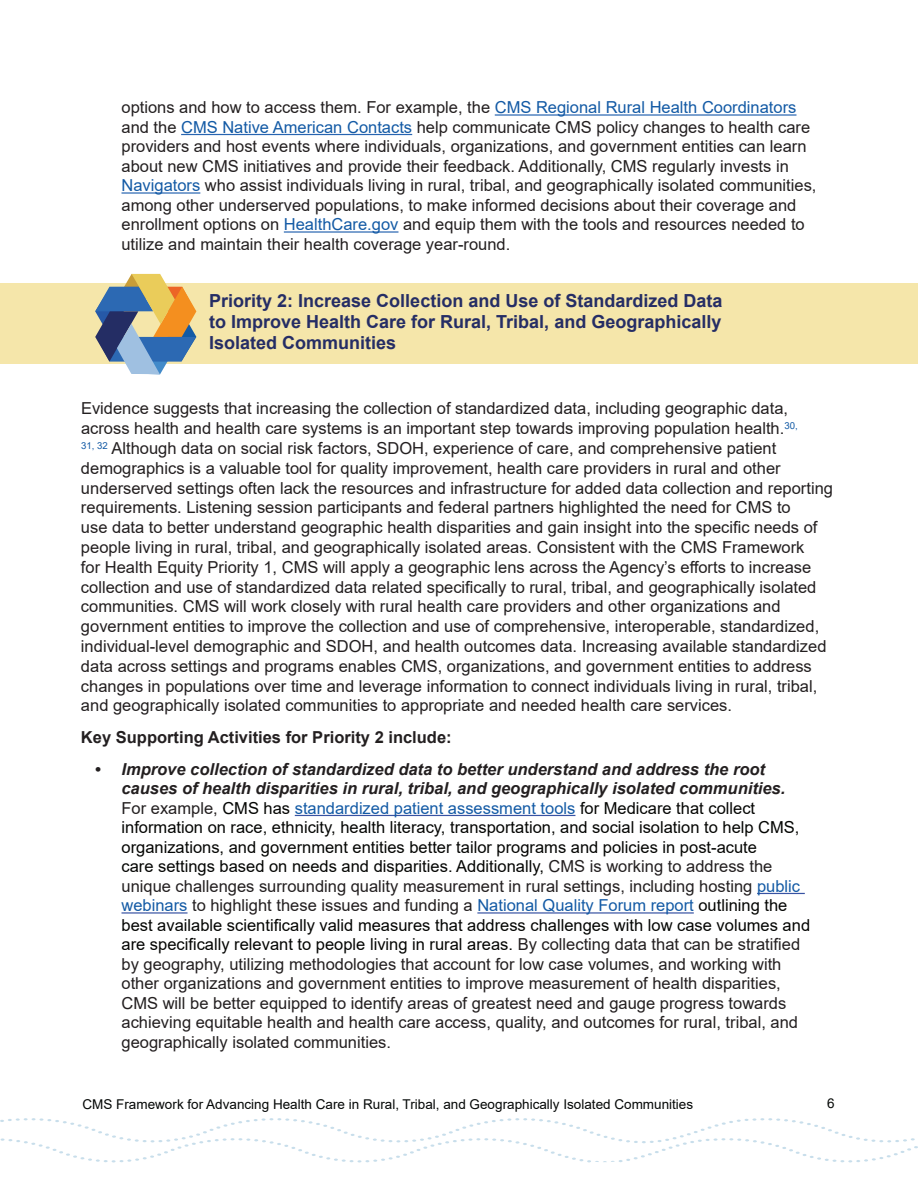
<style>
.page{position:relative;width:918px;height:1188px;background:#fff}
.page>*{position:absolute;margin:0;border:0;box-sizing:border-box;transform-origin:0 0}
.H2_-PRIORITY{font:700 18px/21px "Arial";color:#252d65;text-align:justify}
.Body_Text{font:16.5px/19.5px "Arial";color:#231f20}
.Body_Text-2{font:700 16.5px "Arial";color:#231f20}
.t1{font:13.5px "Arial";color:#040706}
.t2{font:13.5px "Arial";color:#050806}
.s1{color:#135aa5}
.s2{font-weight:700;font-style:italic}
.s3{color:#040503}
</style>
<div class="page">
<svg style="left:0;top:1118px;width:918px;height:45px"></svg>
<div style="left:1px;top:283px;width:917px;height:81px;background:#f5e6aa"></div>
<hr style="left:495px;top:114px;width:302px;height:2px;background:#2865b1">
<hr style="left:181px;top:134px;width:231px;height:1px;background:#2865b1">
<hr style="left:122px;top:192px;width:78px;height:2px;background:#2865b1">
<hr style="left:284px;top:231px;width:114px;height:2px;background:#2865b1">
<hr style="left:295px;top:815px;width:280px;height:1px;background:#3853a3">
<hr style="left:757px;top:893px;width:48px;height:1px;background:#3853a3">
<hr style="left:122px;top:912px;width:66px;height:2px;background:#3853a3">
<hr style="left:477px;top:912px;width:217px;height:2px;background:#3853a3">
<svg style="left:95px;top:274px;width:101px;height:100px"></svg>
<p class="Body_Text" style="left:121px;top:98px;width:697px">options and how to access them. For example, the <span class="s1">CMS Regional Rural Health Coordinators </span>and the <span class="s1">CMS Native American Contacts</span> help communicate CMS policy changes to health care providers and host events where individuals, organizations, and government entities can learn about new CMS initiatives and provide their feedback. Additionally, CMS regularly invests in <span class="s1">Navigators</span> who assist individuals living in rural, tribal, and geographically isolated communities, among other underserved populations, to make informed decisions about their coverage and enrollment options on <span class="s1">HealthCare.gov</span> and equip them with the tools and resources needed to utilize and maintain their health coverage year-round.</p>
<h2 class="H2_-PRIORITY" style="left:209px;top:291px;width:515px">Priority 2: Increase Collection and Use of Standardized Data to Improve Health Care for Rural, Tribal, and Geographically Isolated Communities</h2>
<p class="Body_Text" style="left:81px;top:399px;width:754px">Evidence suggests that increasing the collection of standardized data, including geographic data, across health and health care systems is an important step towards improving population health.<sup>30,<br>31,</sup> <sup>32</sup> Although data on social risk factors, SDOH, experience of care, and comprehensive patient demographics is a valuable tool for quality improvement, health care providers in rural and other underserved settings often lack the resources and infrastructure for added data collection and reporting requirements. Listening session participants and federal partners highlighted the need for CMS to<br>use data to better understand geographic health disparities and gain insight into the specific needs of people living in rural, tribal, and geographically isolated areas. Consistent with the CMS Framework<br>for Health Equity Priority 1, CMS will apply a geographic lens across the Agency’s efforts to increase collection and use of standardized data related specifically to rural, tribal, and geographically isolated communities. CMS will work closely with rural health care providers and other organizations and government entities to improve the collection and use of comprehensive, interoperable, standardized, individual-level demographic and SDOH, and health outcomes data. Increasing available standardized data across settings and programs enables CMS, organizations, and government entities to address changes in populations over time and leverage information to connect individuals living in rural, tribal, and geographically isolated communities to appropriate and needed health care services.</p>
<p class="Body_Text-2" style="left:81px;top:726px;width:372px">Key Supporting Activities for Priority 2 include:</p>
<p class="Body_Text" style="left:121px;top:759px;width:690px;text-indent:-27px"><span class="s2">• Improve collection of standardized data to better understand and address the root causes of health disparities in rural, tribal, and geographically isolated communities.<br></span>For example, <span class="s3">CMS has</span> <span class="s1">standardized patient assessment tools</span> <span class="s3">for Medicare that collect information on race, ethnicity, health literacy, transportation, and social isolation to help CMS, organizations, and government entities better tailor programs and policies in post-acute<br>care settings based on needs and disparities. Additionally,</span> CMS is working to address the unique challenges surrounding quality measurement in rural settings, including hosting <span class="s1">public webinars</span> to highlight these issues and funding a <span class="s1">National Quality Forum report</span> <span class="s3">outlining the best available scientifically valid measures that address challenges with low case volumes and are specifically relevant to people living in rural areas.</span> By collecting data that can be stratified by geography, utilizing methodologies that account for low case volumes, and working with other organizations and government entities to improve measurement of health disparities, CMS will be better equipped to identify areas of greatest need and gauge progress towards achieving equitable health and health care access, quality, and outcomes for rural, tribal, and geographically isolated communities.</p>
<p class="t1" style="left:82px;top:1095px;width:612px">CMS Framework for Advancing Health Care in Rural, Tribal, and Geographically Isolated Communities</p>
<p class="t2" style="left:827px;top:1094px;width:9px">6</p>
</div>
